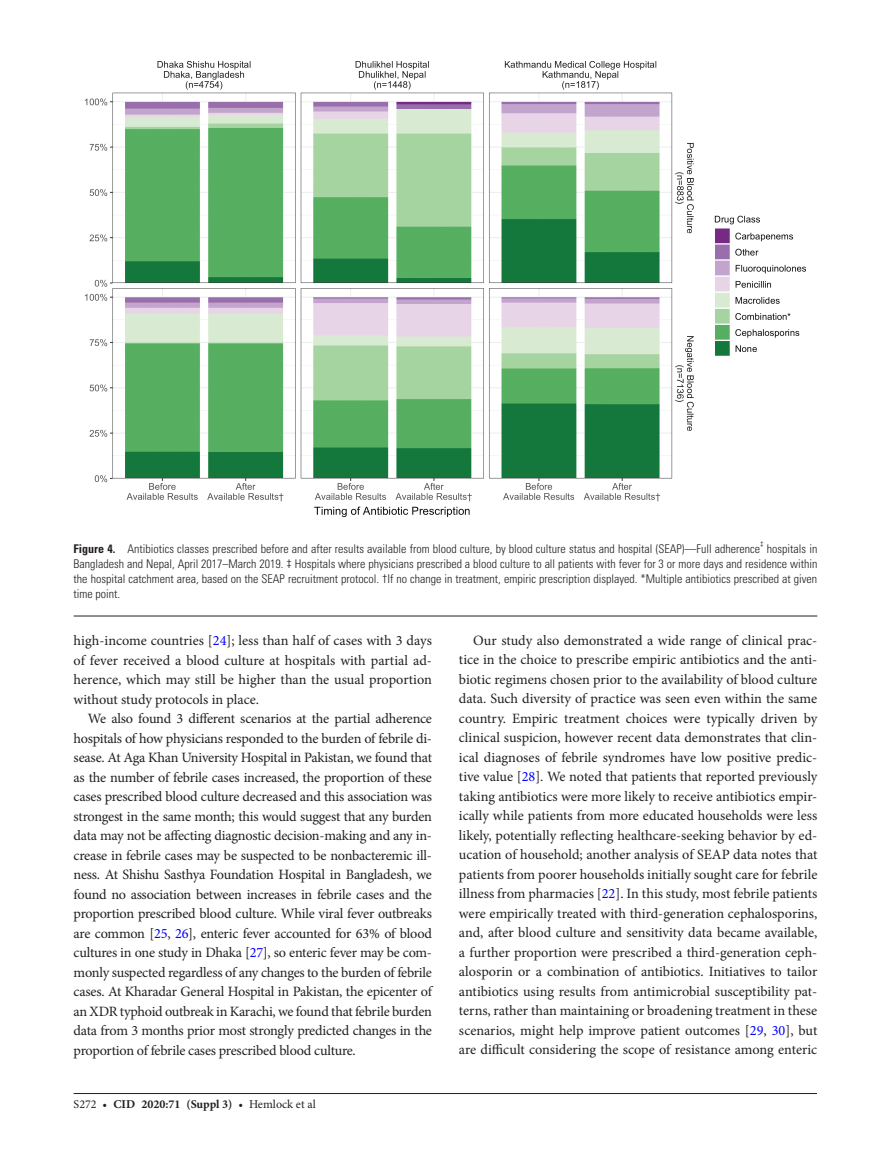
<style>
.page{position:relative;width:891px;height:1174px;background:#fff}
.page>*{position:absolute;margin:0;border:0;box-sizing:border-box;transform-origin:0 0}
.t1{font:14.25px/19.5px "Minion Pro";letter-spacing:-.01em;color:#231f20;text-align:justify}
.t2{font:300 condensed 12px/15px "Univers LT Std";color:#231f20;text-align:justify}
.t3{font:700 12px "Minion Pro";color:#231f20}
.t4{font:300 condensed 7.95px "Univers LT Std";color:#231f20}
.s1{font-weight:700}
.s2{color:#00f}
.s3{font-weight:400}
</style>
<div class="page">
<hr style="left:74px;top:1093px;width:743px;height:1px;background:#231f20">
<hr style="left:74px;top:616px;width:743px;height:1px;background:#231f20">
<img style="left:84px;top:61px;width:722px;height:457px">
<p class="t2" style="left:74px;top:541px;width:688px"><span class="s1">Figure 4.</span> Antibiotics classes prescribed before and after results available from blood culture, by blood culture status and hospital (SEAP)—Full adherence</p>
<p class="t4" style="left:760px;top:540px;width:5px">‡</p>
<p class="t2" style="left:74px;top:541px;width:745px;text-indent:693px">hospitals in Bangladesh and Nepal, April 2017–March 2019. ‡ Hospitals where physicians prescribed a blood culture to all patients with fever for 3 or more days and residence within the hospital catchment area, based on the SEAP recruitment protocol. †If no change in treatment, empiric prescription displayed. *Multiple antibiotics prescribed at given time point.</p>
<p class="t1" style="left:74px;top:631px;width:360px">high-income countries [<span class="s2">24</span>]; less than half of cases with 3 days of fever received a blood culture at hospitals with partial ad&shy;herence, which may still be higher than the usual proportion without study protocols in place.</p>
<p class="t1" style="left:74px;top:709px;width:360px;text-indent:14px">We also found 3 different scenarios at the partial adherence hospitals of how physicians responded to the burden of febrile di&shy;sease. At Aga Khan University Hospital in Pakistan, we found that as the number of febrile cases increased, the proportion of these cases prescribed blood culture decreased and this association was strongest in the same month; this would suggest that any burden data may not be affecting diagnostic decision-making and any in&shy;crease in febrile cases may be suspected to be nonbacteremic ill&shy;ness. At Shishu Sasthya Foundation Hospital in Bangladesh, we found no association between increases in febrile cases and the proportion prescribed blood culture. While viral fever outbreaks are common [<span class="s2">25</span>, <span class="s2">26</span>], enteric fever accounted for 63% of blood cultures in one study in Dhaka [<span class="s2">27</span>], so enteric fever may be com&shy;monly suspected regardless of any changes to the burden of febrile cases. At Kharadar General Hospital in Pakistan, the epicenter of an XDR typhoid outbreak in Karachi, we found that febrile burden data from 3 months prior most strongly predicted changes in the proportion of febrile cases prescribed blood culture.</p>
<p class="t3" style="left:74px;top:1095px;width:244px"><span class="s3">S272 •</span> cid 2020:71 (Suppl 3) <span class="s3">• Hemlock et al</span></p>
<p class="t1" style="left:459px;top:631px;width:360px;text-indent:14px">Our study also demonstrated a wide range of clinical prac&shy;tice in the choice to prescribe empiric antibiotics and the anti&shy;biotic regimens chosen prior to the availability of blood culture data. Such diversity of practice was seen even within the same country. Empiric treatment choices were typically driven by clinical suspicion, however recent data demonstrates that clin&shy;ical diagnoses of febrile syndromes have low positive predic&shy;tive value [<span class="s2">28</span>]. We noted that patients that reported previously taking antibiotics were more likely to receive antibiotics empir&shy;ically while patients from more educated households were less likely, potentially reflecting healthcare-seeking behavior by ed&shy;ucation of household; another analysis of SEAP data notes that patients from poorer households initially sought care for febrile illness from pharmacies [<span class="s2">22</span>]. In this study, most febrile patients were empirically treated with third-generation cephalosporins, and, after blood culture and sensitivity data became available, a further proportion were prescribed a third-generation ceph&shy;alosporin or a combination of antibiotics. Initiatives to tailor antibiotics using results from antimicrobial susceptibility pat&shy;terns, rather than maintaining or broadening treatment in these scenarios, might help improve patient outcomes [<span class="s2">29</span>, <span class="s2">30</span>], but are difficult considering the scope of resistance among enteric</p>
</div>
